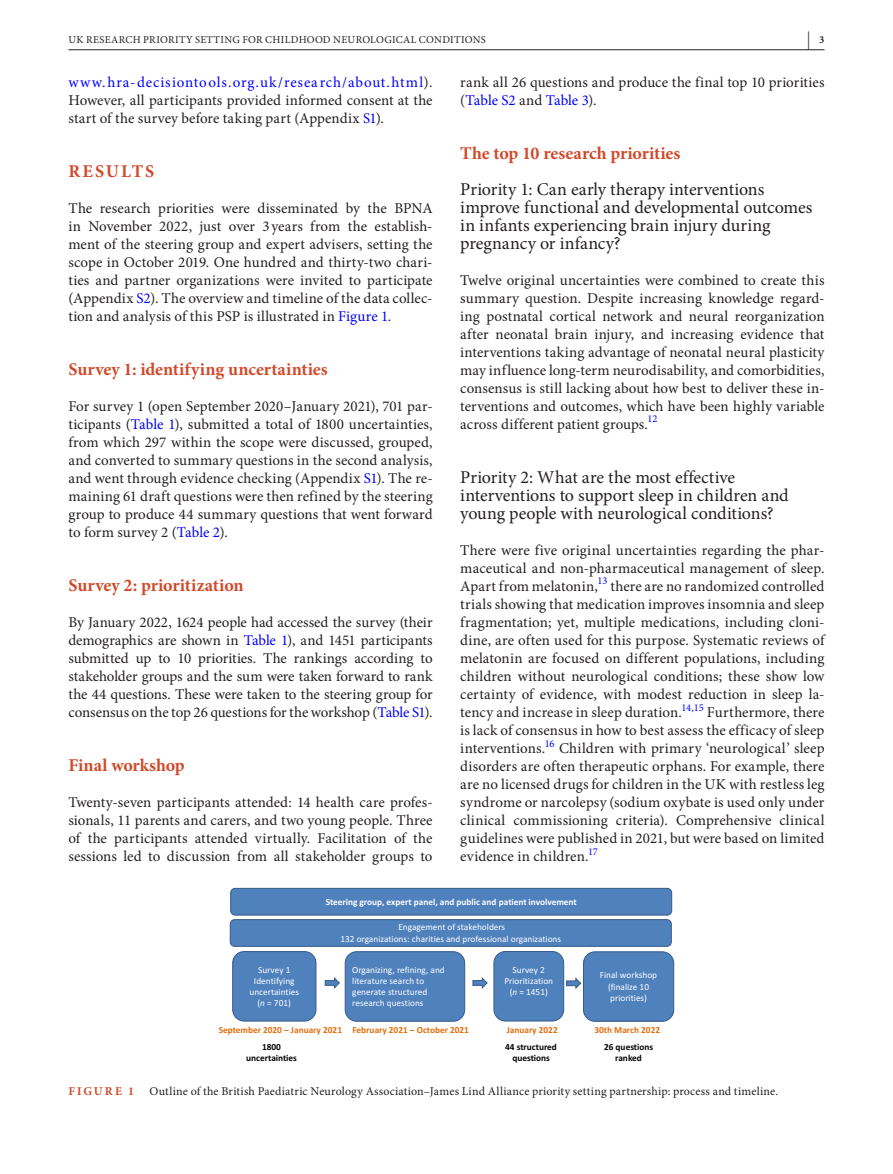
<style>
.page{position:relative;width:893px;height:1174px;background:#fff}
.page>*{position:absolute;margin:0;border:0;box-sizing:border-box;transform-origin:0 0}
.t1{font:18px/18px "Minion Pro";letter-spacing:-.005em;color:#231f20}
.t2{font:700 18px "Minion Pro";letter-spacing:.005em;color:#d04a2b}
.t3{font:700 18px "Minion Pro";letter-spacing:.11em;color:#d04a2b}
.t4{font:700 18px "Minion Pro";color:#231f20;scale:.5 1}
.t5{font:15px/18px "Minion Pro";letter-spacing:.005em;color:#231f20;text-align:justify}
.t6{font:12px "Minion Pro";letter-spacing:.015em;color:#231f20}
.t7{font:700 12px "Minion Pro";letter-spacing:.17em;color:#d04a2b}
.t8{font:10.5px "Minion Pro";letter-spacing:.03em;color:#231f20}
.t9{font:10.5px "Minion Pro";letter-spacing:-.015em;color:#00f}
.t10{font:9.3px/11.2px "Calibri";color:#fff;text-align:center}
.t11{font:700 9.3px "Calibri";color:#e46c0a}
.t12{font:700 9.3px "Calibri";color:#fff}
.t13{font:700 9.3px/11.2px "Calibri";color:#000;text-align:center}
.s1{font-size:10.5px}
.s2{color:#00f}
.s3{font-style:italic}
</style>
<div class="page">
<hr style="left:68px;top:49px;width:756px;height:1px;background:#231f20">
<div style="left:233px;top:951px;width:83px;height:70px;background:#4f81bd;border-radius:12px"></div>
<div style="left:232px;top:951px;width:84px;height:70px;border:1px solid #385d8a;border-radius:12px"></div>
<div style="left:494px;top:951px;width:70px;height:70px;background:#4f81bd;border-radius:12px"></div>
<div style="left:493px;top:951px;width:71px;height:70px;border:1px solid #385d8a;border-radius:12px"></div>
<div style="left:583px;top:951px;width:91px;height:70px;background:#4f81bd;border-radius:12px"></div>
<div style="left:583px;top:951px;width:91px;height:70px;border:1px solid #385d8a;border-radius:12px"></div>
<svg style="left:324px;top:977px;width:16px;height:12px"></svg>
<svg style="left:566px;top:977px;width:16px;height:12px"></svg>
<div style="left:345px;top:951px;width:120px;height:70px;background:#4f81bd;border-radius:12px"></div>
<div style="left:345px;top:951px;width:120px;height:70px;border:1px solid #385d8a;border-radius:12px"></div>
<svg style="left:472px;top:977px;width:16px;height:12px"></svg>
<div style="left:230px;top:919px;width:441px;height:27px;background:#4f81bd;border-radius:4px"></div>
<div style="left:230px;top:919px;width:442px;height:27px;border:1px solid #385d8a;border-radius:4px"></div>
<div style="left:231px;top:888px;width:441px;height:27px;background:#4f81bd;border-radius:4px"></div>
<div style="left:230px;top:888px;width:442px;height:27px;border:1px solid #385d8a;border-radius:4px"></div>
<p class="t8" style="left:68px;top:32px;width:419px">UK RESEARCH PRIORITY SETTING FOR CHILDHOOD NEUROLOGICAL CONDITIONS</p>
<p class="t4" style="left:807px;top:27px;width:36px">| <span class="s1">3</span></p>
<p class="t5" style="left:68px;top:73px;width:366px"><span class="s2">www.hra-decisiontools.org.uk/research/about.html</span>).<br>However, all participants provided informed consent at the start of the survey before taking part (Appendix <span class="s2">S1</span>).</p>
<p class="t3" style="left:68px;top:159px;width:87px">RESULTS</p>
<p class="t5" style="left:68px;top:199px;width:366px">The research priorities were disseminated by the BPNA in November 2022, just over 3 years from the establish&shy;ment of the steering group and expert advisers, setting the scope in October 2019. One hundred and thirty-two chari&shy;ties and partner organizations were invited to participate (Appendix <span class="s2">S2</span>). The overview and timeline of the data collec&shy;tion and analysis of this PSP is illustrated in <span class="s2">Figure 1</span>.</p>
<p class="t2" style="left:68px;top:357px;width:261px">Survey 1: identifying uncertainties</p>
<p class="t5" style="left:68px;top:397px;width:366px">For survey 1 (open September 2020–January 2021), 701 par&shy;ticipants (<span class="s2">Table 1</span>), submitted a total of 1800 uncertainties, from which 297 within the scope were discussed, grouped, and converted to summary questions in the second analysis, and went through evidence checking (Appendix <span class="s2">S1</span>). The re&shy;maining 61 draft questions were then refined by the steering group to produce 44 summary questions that went forward to form survey 2 (<span class="s2">Table 2</span>).</p>
<p class="t2" style="left:68px;top:573px;width:177px">Survey 2: prioritization</p>
<p class="t5" style="left:68px;top:613px;width:366px">By January 2022, 1624 people had accessed the survey (their demographics are shown in <span class="s2">Table 1</span>), and 1451 participants submitted up to 10 priorities. The rankings according to stakeholder groups and the sum were taken forward to rank the 44 questions. These were taken to the steering group for consensus on the top 26 questions for the workshop (<span class="s2">Table S1</span>).</p>
<p class="t2" style="left:68px;top:753px;width:118px">Final workshop</p>
<p class="t5" style="left:68px;top:793px;width:366px">Twenty-seven participants attended: 14 health care profes&shy;sionals, 11 parents and carers, and two young people. Three of the participants attended virtually. Facilitation of the sessions led to discussion from all stakeholder groups to</p>
<p class="t5" style="left:460px;top:73px;width:366px">rank all 26 questions and produce the final top 10 priorities (<span class="s2">Table S2</span> and <span class="s2">Table 3</span>).</p>
<p class="t2" style="left:460px;top:141px;width:222px">The top 10 research priorities</p>
<p class="t1" style="left:460px;top:180px;width:354px">Priority 1: Can early therapy interventions improve functional and developmental outcomes in infants experiencing brain injury during pregnancy or infancy?</p>
<p class="t5" style="left:460px;top:271px;width:366px">Twelve original uncertainties were combined to create this summary question. Despite increasing knowledge regard&shy;ing postnatal cortical network and neural reorganization after neonatal brain injury, and increasing evidence that interventions taking advantage of neonatal neural plasticity may influence long-term neurodisability, and comorbidities, consensus is still lacking about how best to deliver these in&shy;terventions and outcomes, which have been highly variable across different patient groups.</p>
<p class="t9" style="left:648px;top:412px;width:12px">12</p>
<p class="t1" style="left:460px;top:468px;width:330px">Priority 2: What are the most effective interventions to support sleep in children and young people with neurological conditions?</p>
<p class="t5" style="left:460px;top:541px;width:366px">There were five original uncertainties regarding the phar&shy;maceutical and non-pharmaceutical management of sleep.<br>Apart from melatonin,</p>
<p class="t9" style="left:598px;top:574px;width:12px">13</p>
<p class="t5" style="left:460px;top:577px;width:366px;text-indent:150px">there are no randomized controlled trials showing that medication improves insomnia and sleep fragmentation; yet, multiple medications, including cloni&shy;dine, are often used for this purpose. Systematic reviews of melatonin are focused on different populations, including children without neurological conditions; these show low certainty of evidence, with modest reduction in sleep la&shy;tency and increase in sleep duration.</p>
<p class="t9" style="left:681px;top:700px;width:24px">14,15</p>
<p class="t5" style="left:460px;top:703px;width:366px;text-indent:247px">Furthermore, there is lack of consensus in how to best assess the efficacy of sleep interventions.</p>
<p class="t9" style="left:545px;top:736px;width:11px">16</p>
<p class="t5" style="left:460px;top:739px;width:366px;text-indent:99px">Children with primary ‘neurological’ sleep disorders are often therapeutic orphans. For example, there are no licensed drugs for children in the UK with restless leg syndrome or narcolepsy (sodium oxybate is used only under clinical commissioning criteria). Comprehensive clinical guidelines were published in 2021, but were based on limited evidence in children.</p>
<p class="t9" style="left:588px;top:844px;width:11px">17</p>
<p class="t12" style="left:326px;top:895px;width:253px">Steering group, expert panel, and public and patient involvement</p>
<p class="t10" style="left:340px;top:921px;width:222px">Engagement of stakeholders<br>132 organizations: charities and professional organizations</p>
<p class="t10" style="left:352px;top:963px;width:94px;text-align:left">Organizing, refining, and literature search to generate structured research questions</p>
<p class="t11" style="left:352px;top:1023px;width:118px">February 2021 – October 2021</p>
<p class="t11" style="left:507px;top:1023px;width:53px">January 2022</p>
<p class="t10" style="left:249px;top:963px;width:51px">Survey 1<br>Identifying uncertainties (<span class="s3">n</span> = 701)</p>
<p class="t10" style="left:504px;top:963px;width:50px">Survey 2<br>Prioritization (<span class="s3">n</span> = 1451)</p>
<p class="t10" style="left:600px;top:969px;width:59px">Final workshop (finalize 10 priorities)</p>
<p class="t11" style="left:219px;top:1023px;width:125px">September 2020 – January 2021</p>
<p class="t11" style="left:594px;top:1023px;width:67px">30th March 2022</p>
<p class="t13" style="left:246px;top:1040px;width:52px">1800 uncertainties</p>
<p class="t13" style="left:505px;top:1040px;width:53px">44 structured questions</p>
<p class="t13" style="left:604px;top:1040px;width:51px">26 questions ranked</p>
<p class="t7" style="left:69px;top:1083px;width:67px">FIGURE 1</p>
<p class="t6" style="left:150px;top:1083px;width:630px">Outline of the British Paediatric Neurology Association–James Lind Alliance priority setting partnership: process and timeline.</p>
</div>
